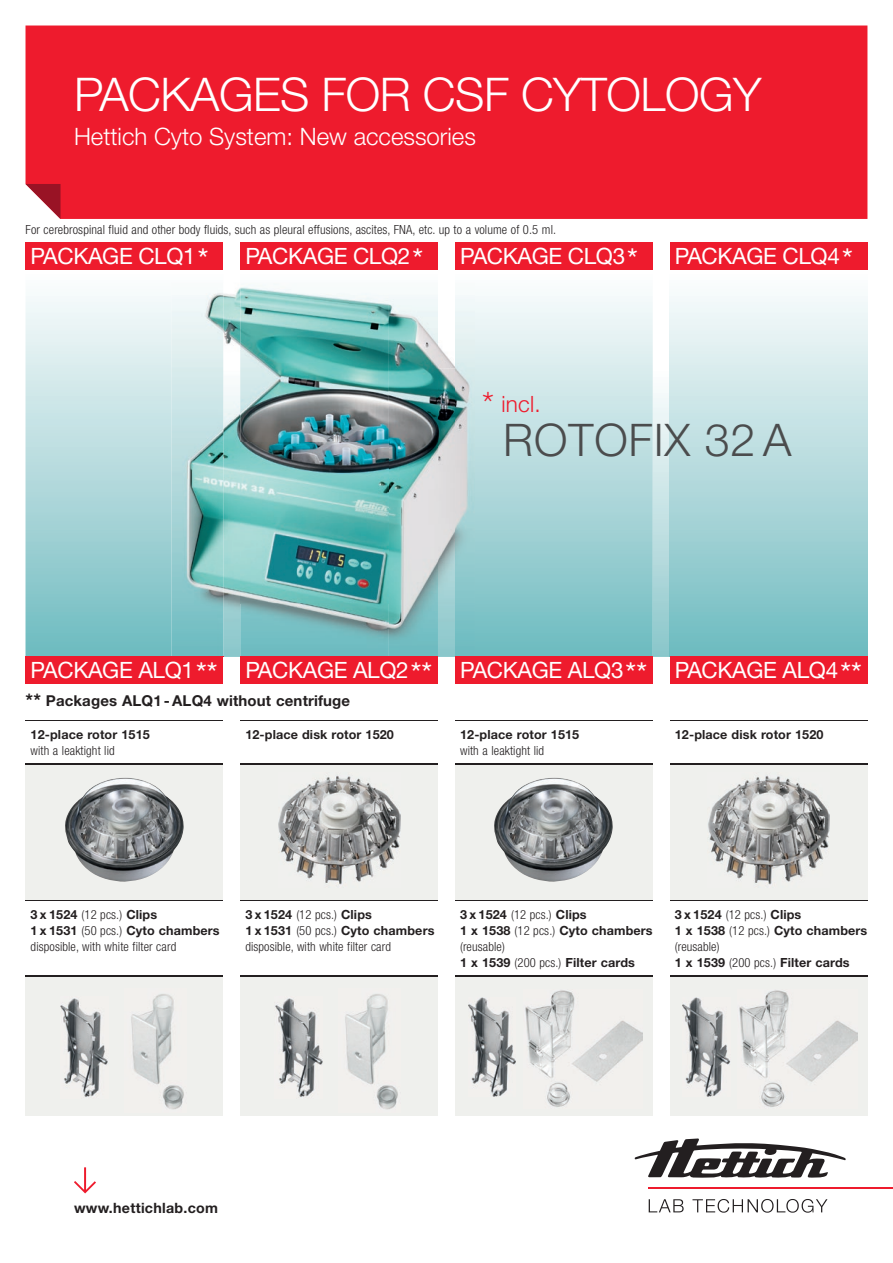
<style>
.page{position:relative;width:893px;height:1263px;background:#fff}
.page>*{position:absolute;margin:0;border:0;box-sizing:border-box;transform-origin:0 0}
.t1{font:300 46.5px "Helvetica Neue";letter-spacing:-.01em;color:#fff}
.t2{font:300 45px "Helvetica Neue LT Std";letter-spacing:.02em;color:#4b4c4d}
.t3{font:30.3px "Helvetica Neue LT Std";color:#fff}
.t4{font:300 24px "Helvetica Neue";color:#fff}
.t5{font:22.5px "Helvetica Neue LT Std";letter-spacing:-.015em;color:#fff}
.t6{font:300 22.5px "Helvetica Neue LT Std";color:#ee1b2d}
.t7{font:700 15px "Helvetica Neue LT Std";letter-spacing:.01em;color:#231f20}
.t8{font:700 14.25px "Helvetica Neue LT Std";letter-spacing:.02em;color:#231f20}
.t9{font:300 condensed 12.6px/16.2px "Helvetica Neue LT Std";letter-spacing:.01em;color:#231f20}
.t10{font:700 12.6px/16.2px "Helvetica Neue LT Std";letter-spacing:.01em;color:#231f20}
.s1{font-size:30.3px}
.s2{font-size:33.75px}
.s3{font-size:18.75px}
.s4{font-weight:700;font-stretch:normal}
.s5{font-weight:300;font-stretch:condensed}
</style>
<div class="page">
<div style="left:26px;top:764px;width:197px;height:136px;background:#eff0ed"></div>
<div style="left:240px;top:764px;width:198px;height:136px;background:#eff0ed"></div>
<div style="left:455px;top:764px;width:198px;height:136px;background:#eff0ed"></div>
<div style="left:670px;top:764px;width:197px;height:136px;background:#eff0ed"></div>
<div style="left:26px;top:976px;width:197px;height:140px;background:#eff0ed"></div>
<div style="left:240px;top:976px;width:198px;height:140px;background:#eff0ed"></div>
<div style="left:455px;top:976px;width:198px;height:140px;background:#eff0ed"></div>
<div style="left:670px;top:976px;width:197px;height:140px;background:#eff0ed"></div>
<svg style="left:653px;top:368px;width:17px;height:289px;background:#c3e1e3"></svg>
<svg style="left:26px;top:296px;width:145px;height:361px;background:#b2d9dc"></svg>
<svg style="left:475px;top:296px;width:178px;height:361px;background:#b2d9dc"></svg>
<div style="left:670px;top:270px;width:197px;height:387px;background:linear-gradient(to bottom,#fffefe,#70bbc0)"></div>
<div style="left:26px;top:26px;width:841px;height:193px;background:#ee1b2d"></div>
<svg style="left:26px;top:184px;width:35px;height:35px"></svg>
<hr style="left:26px;top:720px;width:197px;height:1px;background:#231f20">
<hr style="left:26px;top:763px;width:197px;height:2px;background:#231f20">
<hr style="left:455px;top:720px;width:198px;height:1px;background:#231f20">
<hr style="left:455px;top:763px;width:198px;height:2px;background:#231f20">
<hr style="left:670px;top:720px;width:197px;height:1px;background:#231f20">
<hr style="left:670px;top:763px;width:197px;height:2px;background:#231f20">
<hr style="left:240px;top:720px;width:198px;height:1px;background:#231f20">
<hr style="left:240px;top:763px;width:198px;height:2px;background:#231f20">
<div style="left:26px;top:243px;width:197px;height:27px;background:#ee1b2d"></div>
<div style="left:240px;top:657px;width:198px;height:27px;background:#ee1b2d"></div>
<div style="left:26px;top:657px;width:197px;height:27px;background:#ee1b2d"></div>
<div style="left:240px;top:243px;width:198px;height:27px;background:#ee1b2d"></div>
<div style="left:455px;top:657px;width:198px;height:27px;background:#ee1b2d"></div>
<div style="left:455px;top:243px;width:198px;height:27px;background:#ee1b2d"></div>
<div style="left:670px;top:657px;width:197px;height:27px;background:#ee1b2d"></div>
<div style="left:670px;top:243px;width:197px;height:27px;background:#ee1b2d"></div>
<hr style="left:26px;top:900px;width:197px;height:1px;background:#231f20">
<hr style="left:26px;top:976px;width:197px;height:1px;background:#231f20">
<hr style="left:240px;top:900px;width:198px;height:1px;background:#231f20">
<hr style="left:240px;top:976px;width:198px;height:1px;background:#231f20">
<hr style="left:455px;top:900px;width:198px;height:1px;background:#231f20">
<hr style="left:455px;top:976px;width:198px;height:1px;background:#231f20">
<hr style="left:670px;top:900px;width:197px;height:1px;background:#231f20">
<hr style="left:670px;top:976px;width:197px;height:1px;background:#231f20">
<svg style="left:74px;top:1167px;width:22px;height:26px"></svg>
<img style="left:65px;top:778px;width:119px;height:104px">
<img style="left:278px;top:775px;width:122px;height:110px">
<img style="left:494px;top:778px;width:119px;height:104px">
<img style="left:708px;top:775px;width:121px;height:110px">
<img style="left:60px;top:998px;width:48px;height:99px">
<img style="left:131px;top:994px;width:53px;height:116px">
<img style="left:275px;top:998px;width:48px;height:99px">
<img style="left:345px;top:994px;width:53px;height:116px">
<img style="left:468px;top:997px;width:48px;height:100px">
<img style="left:525px;top:990px;width:118px;height:117px">
<img style="left:682px;top:997px;width:48px;height:100px">
<img style="left:739px;top:990px;width:118px;height:117px">
<img style="left:223px;top:288px;width:232px;height:80px">
<img style="left:223px;top:370px;width:17px;height:287px">
<img style="left:438px;top:368px;width:17px;height:289px">
<img style="left:171px;top:292px;width:52px;height:365px">
<img style="left:240px;top:284px;width:198px;height:373px">
<img style="left:455px;top:295px;width:20px;height:362px">
<svg style="left:635px;top:1138px;width:211px;height:40px"></svg>
<hr style="left:648px;top:1187px;width:245px;height:2px;background:#ee1b2d">
<svg style="left:649px;top:1199px;width:178px;height:14px"></svg>
<h1 class="t1" style="left:74px;top:66px;width:689px">PACKAGES FOR CSF CYTOLOGY</h1>
<h3 class="t4" style="left:74px;top:122px;width:403px">Hettich Cyto System: New accessories</h3>
<p class="t9" style="left:26px;top:222px;width:532px">For cerebrospinal fluid and other body fluids, such as pleural effusions, ascites, FNA, etc. up to a volume of 0.5 ml.</p>
<h3 class="t5" style="left:31px;top:243px;width:179px">PACKAGE CLQ1 <span class="s1">*</span></h3>
<h3 class="t5" style="left:245px;top:243px;width:179px">PACKAGE CLQ2 <span class="s1">*</span></h3>
<h3 class="t5" style="left:460px;top:243px;width:179px">PACKAGE CLQ3 <span class="s1">*</span></h3>
<h3 class="t5" style="left:675px;top:243px;width:179px">PACKAGE CLQ4 <span class="s1">*</span></h3>
<h3 class="t6" style="left:482px;top:390px;width:60px"><span class="s2">*</span> incl.</h3>
<h2 class="t2" style="left:503px;top:412px;width:290px">ROTOFIX 32 A</h2>
<h3 class="t5" style="left:31px;top:657px;width:188px">PACKAGE ALQ1 <span class="s1">**</span></h3>
<h3 class="t3" style="left:411px;top:655px;width:23px">**</h3>
<h3 class="t5" style="left:245px;top:657px;width:165px">PACKAGE ALQ2</h3>
<p class="t7" style="left:26px;top:691px;width:326px"><span class="s3">**</span> Packages ALQ1 - ALQ4 without centrifuge</p>
<h3 class="t5" style="left:460px;top:657px;width:188px">PACKAGE ALQ3 <span class="s1">**</span></h3>
<h3 class="t5" style="left:675px;top:657px;width:188px">PACKAGE ALQ4 <span class="s1">**</span></h3>
<p class="t10" style="left:31px;top:726px;width:121px">12-place rotor 1515</p>
<p class="t9" style="left:31px;top:742px;width:86px">with a leaktight lid</p>
<p class="t10" style="left:245px;top:726px;width:150px">12-place disk rotor 1520</p>
<p class="t10" style="left:675px;top:726px;width:150px">12-place disk rotor 1520</p>
<p class="t10" style="left:460px;top:726px;width:121px">12-place rotor 1515</p>
<p class="t9" style="left:460px;top:742px;width:86px">with a leaktight lid</p>
<p class="t9" style="left:31px;top:906px;width:191px"><span class="s4">3 x 1524</span> (12 pcs.) <span class="s4">Clips<br>1 x 1531</span> (50 pcs.) <span class="s4">Cyto chambers </span>disposible, with white filter card</p>
<p class="t9" style="left:245px;top:906px;width:191px"><span class="s4">3 x 1524</span> (12 pcs.) <span class="s4">Clips<br>1 x 1531</span> (50 pcs.) <span class="s4">Cyto chambers </span>disposible, with white filter card</p>
<p class="t10" style="left:460px;top:906px;width:194px">3 x 1524 <span class="s5">(12 pcs.)</span> Clips<br>1 x 1538 <span class="s5">(12 pcs.)</span> Cyto chambers <span class="s5">(reusable)<br></span>1 x 1539 <span class="s5">(200 pcs.)</span> Filter cards</p>
<p class="t10" style="left:675px;top:906px;width:194px">3 x 1524 <span class="s5">(12 pcs.)</span> Clips<br>1 x 1538 <span class="s5">(12 pcs.)</span> Cyto chambers <span class="s5">(reusable)<br></span>1 x 1539 <span class="s5">(200 pcs.)</span> Filter cards</p>
<p class="t8" style="left:74px;top:1199px;width:146px">www.hettichlab.com</p>
</div>
